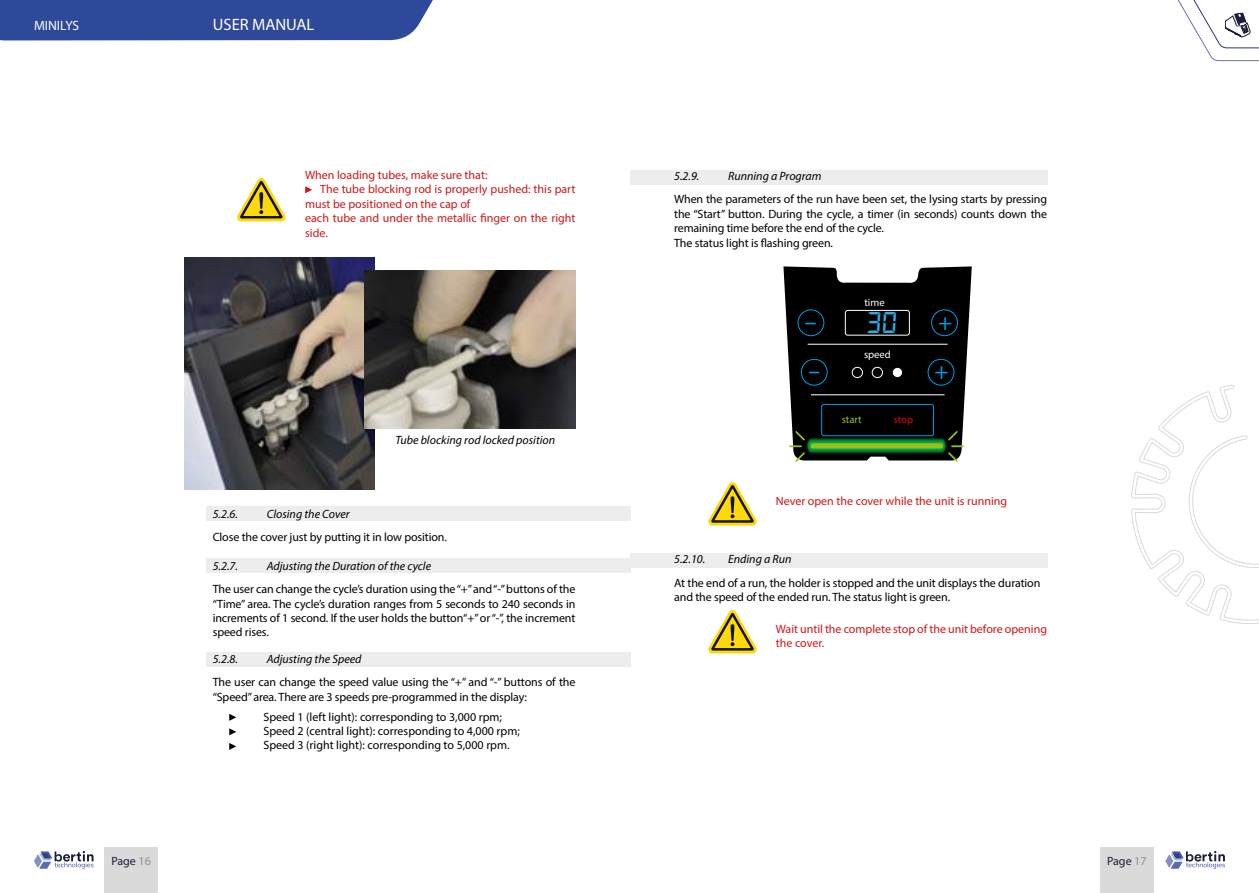
<style>
.page{position:relative;width:1259px;height:893px;background:#fff}
.page>*{position:absolute;margin:0;border:0;box-sizing:border-box;transform-origin:0 0}
.t1{font:27.15px "Segment 7 Standard";color:#36a9e1}
.t2{font:23.85px "Myriad Pro";color:#009fe3}
.t3{font:23.85px "Myriad Pro";color:#009fe3;scale:1.7 1}
.t4{font:16.5px "Myriad Pro";color:#fff}
.t5{font:13.5px "Myriad Pro";color:#fff}
.t6{font:12px/14.4px "Myriad Pro";letter-spacing:-.01em;color:#000}
.t7{font:12px/14.4px "Myriad Pro";color:#cd1719}
.t8{font:italic 12px "Myriad Pro";color:#000}
.t9{font:12px "Myriad Pro";color:#1b1d3a}
.t10{font:10.65px "Myriad Pro";color:#fff}
.t11{font:10.65px "Myriad Pro";color:#95c11f}
.t12{font:10.65px "Myriad Pro";color:#e30613}
.s1{font-family:"Myriad Pro";font-size:23.85px;color:#009fe3}
.s2{color:#929292}
</style>
<div class="page">
<div style="left:0;top:0;width:433px;height:40px;background:#2e4999"></div>
<div style="left:1100px;top:848px;width:53px;height:45px;background:#dadada"></div>
<div style="left:104px;top:848px;width:54px;height:45px;background:#dadada"></div>
<svg style="left:1165px;top:851px;width:60px;height:18px"></svg>
<svg style="left:34px;top:851px;width:60px;height:18px"></svg>
<svg style="left:1131px;top:385px;width:128px;height:239px"></svg>
<svg style="left:1177px;top:0;width:82px;height:61px"></svg>
<div style="left:206px;top:558px;width:424px;height:15px;background:#ededed"></div>
<div style="left:206px;top:506px;width:424px;height:15px;background:#ededed"></div>
<div style="left:206px;top:652px;width:424px;height:14px;background:#ededed"></div>
<svg style="left:305px;top:186px;width:7px;height:7px"></svg>
<svg style="left:237px;top:178px;width:49px;height:43px"></svg>
<svg style="left:229px;top:714px;width:7px;height:7px"></svg>
<svg style="left:229px;top:728px;width:7px;height:7px"></svg>
<svg style="left:229px;top:743px;width:7px;height:7px"></svg>
<img style="left:185px;top:258px;width:190px;height:231px">
<img style="left:365px;top:270px;width:210px;height:158px">
<div style="left:630px;top:553px;width:418px;height:14px;background:#ededed"></div>
<div style="left:630px;top:170px;width:418px;height:14px;background:#ededed"></div>
<svg style="left:783px;top:266px;width:188px;height:196px;background:#222a24"></svg>
<svg style="left:708px;top:482px;width:49px;height:44px"></svg>
<svg style="left:708px;top:610px;width:49px;height:43px"></svg>
<p class="t5" style="left:34px;top:17px;width:47px">MINILYS</p>
<h3 class="t4" style="left:213px;top:15px;width:103px">USER MANUAL</h3>
<p class="t7" style="left:305px;top:167px;width:184px">When loading tubes, make sure that:</p>
<p class="t7" style="left:320px;top:182px;width:257px">The tube blocking rod is properly pushed: this part</p>
<p class="t7" style="left:305px;top:196px;width:167px">must be positioned on the cap of</p>
<p class="t7" style="left:305px;top:211px;width:272px">each tube and under the metallic finger on the right</p>
<p class="t7" style="left:305px;top:225px;width:24px">side.</p>
<p class="t8" style="left:395px;top:432px;width:161px">Tube blocking rod locked position</p>
<p class="t8" style="left:213px;top:506px;width:27px">5.2.6.</p>
<p class="t8" style="left:267px;top:506px;width:84px">Closing the Cover</p>
<p class="t6" style="left:213px;top:530px;width:236px">Close the cover just by putting it in low position.</p>
<p class="t8" style="left:213px;top:558px;width:27px">5.2.7.</p>
<p class="t8" style="left:267px;top:558px;width:166px">Adjusting the Duration of the cycle</p>
<p class="t6" style="left:213px;top:582px;width:364px;text-align:justify">The user can change the cycle’s duration using the “+” and “-” buttons of the “Time” area. The cycle’s duration ranges from 5 seconds to 240 seconds in increments of 1 second. If the user holds the button“+” or “-”, the increment speed rises.</p>
<p class="t8" style="left:213px;top:651px;width:27px">5.2.8.</p>
<p class="t8" style="left:267px;top:651px;width:96px">Adjusting the Speed</p>
<p class="t6" style="left:213px;top:675px;width:364px">The user can change the speed value using the “+” and “-” buttons of the “Speed” area. There are 3 speeds pre-programmed in the display:</p>
<p class="t6" style="left:263px;top:709px;width:258px">Speed 1 (left light): corresponding to 3,000 rpm;<br>Speed 2 (central light): corresponding to 4,000 rpm;<br>Speed 3 (right light): corresponding to 5,000 rpm.</p>
<p class="t8" style="left:674px;top:169px;width:27px">5.2.9.</p>
<p class="t8" style="left:728px;top:169px;width:95px">Running a Program</p>
<p class="t6" style="left:674px;top:192px;width:374px">When the parameters of the run have been set, the lysing starts by pressing the “Start” button. During the cycle, a timer (in seconds) counts down the remaining time before the end of the cycle.<br>The status light is flashing green.</p>
<p class="t10" style="left:864px;top:296px;width:22px">time</p>
<h1 class="t1" style="left:804px;top:311px;width:95px"><span class="s1">-</span> 30</h1>
<h2 class="t3" style="left:808px;top:356px;width:9px">-</h2>
<p class="t10" style="left:864px;top:348px;width:28px">speed</p>
<p class="t11" style="left:841px;top:412px;width:22px">start</p>
<p class="t12" style="left:893px;top:412px;width:21px">stop</p>
<h2 class="t2" style="left:938px;top:307px;width:16px">+</h2>
<h2 class="t2" style="left:934px;top:356px;width:16px">+</h2>
<p class="t7" style="left:776px;top:493px;width:233px">Never open the cover while the unit is running</p>
<p class="t8" style="left:674px;top:552px;width:33px">5.2.10.</p>
<p class="t8" style="left:728px;top:552px;width:65px">Ending a Run</p>
<p class="t6" style="left:674px;top:575px;width:368px">At the end of a run, the holder is stopped and the unit displays the duration and the speed of the ended run. The status light is green.</p>
<p class="t7" style="left:776px;top:621px;width:273px">Wait until the complete stop of the unit before opening the cover.</p>
<p class="t9" style="left:111px;top:853px;width:41px">Page <span class="s2">16</span></p>
<p class="t9" style="left:1107px;top:853px;width:41px">Page <span class="s2">17</span></p>
</div>
